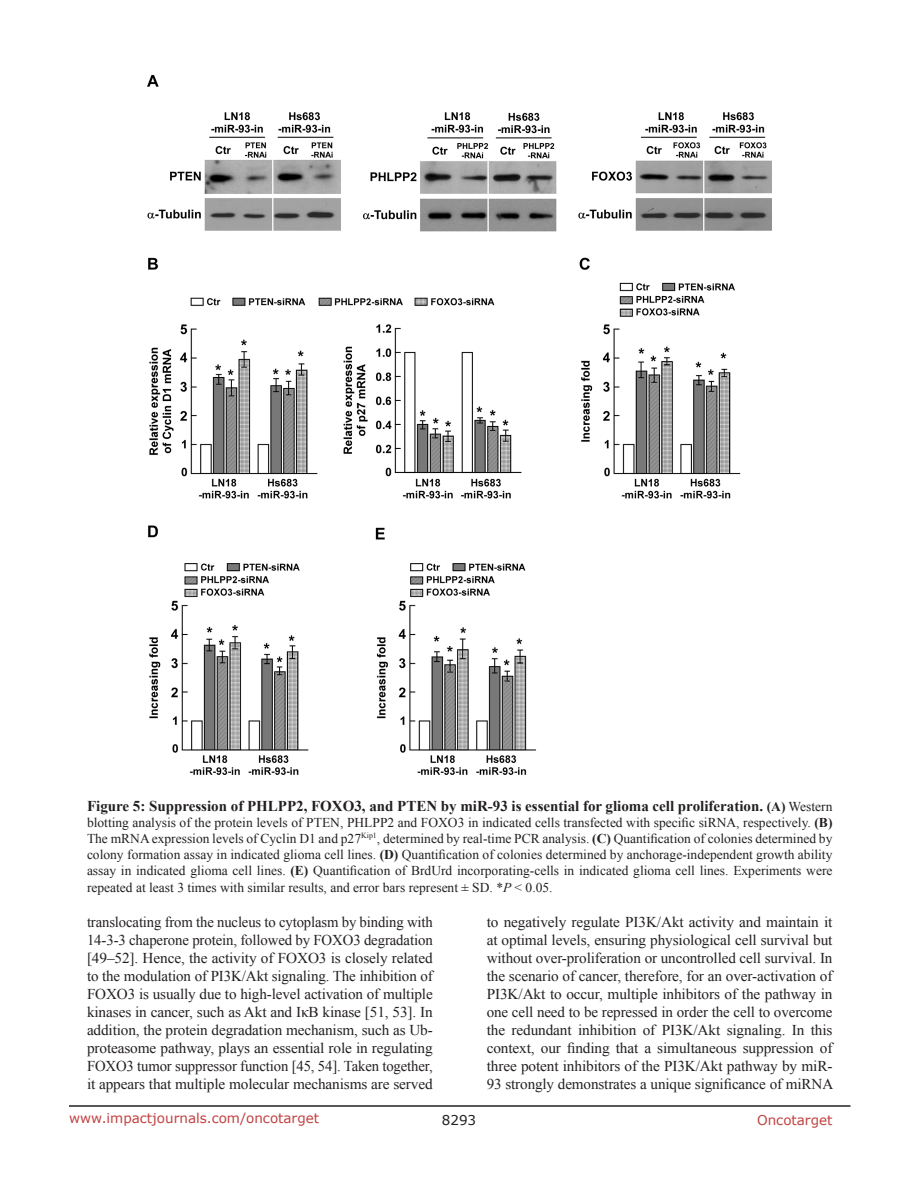
<style>
.page{position:relative;width:918px;height:1188px;background:#fff}
.page>*{position:absolute;margin:0;border:0;box-sizing:border-box;transform-origin:0 0}
.BodyText{font:15px/18px "Times New Roman";letter-spacing:-.01em;color:#231f20;text-align:justify}
.FigureText{font:700 15px "Times New Roman";color:#231f20}
.FigureText-2{font:13.5px/16.2px "Times New Roman";color:#231f20;text-align:justify}
.t1{font:13.5px "Verdana";color:#c24141}
.t2{font:13.5px "Verdana";color:#231f20}
.s1{font-size:13.5px}
.s2{font-weight:400;font-size:13.5px}
.s3{font-weight:700}
.s4{font-style:italic}
</style>
<div class="page">
<hr style="left:69px;top:1105px;width:781px;height:2px;background:#231f20">
<img style="left:148px;top:75px;width:624px;height:700px">
<p class="FigureText" style="left:87px;top:795px;width:747px">Figure 5: Suppression of PHLPP2, FOXO3, and PTEN by miR-93 is essential for glioma cell proliferation. <span class="s1">(A)</span> <span class="s2">Western</span></p>
<p class="FigureText-2" style="left:87px;top:814px;width:747px">blotting analysis of the protein levels of PTEN, PHLPP2 and FOXO3 in indicated cells transfected with specific siRNA, respectively. <span class="s3">(B)<br></span>The mRNA expression levels of Cyclin D1 and p27<sup>Kip1</sup>, determined by real-time PCR analysis. <span class="s3">(C)</span> Quantification of colonies determined by colony formation assay in indicated glioma cell lines. <span class="s3">(D)</span> Quantification of colonies determined by anchorage-independent growth ability assay in indicated glioma cell lines. <span class="s3">(E)</span> Quantification of BrdUrd incorporating-cells in indicated glioma cell lines. Experiments were repeated at least 3 times with similar results, and error bars represent ± SD. *<span class="s4">P</span> &lt; 0.05.</p>
<p class="BodyText" style="left:87px;top:913px;width:347px">translocating from the nucleus to cytoplasm by binding with 14-3-3 chaperone protein, followed by FOXO3 degradation [49–52]. Hence, the activity of FOXO3 is closely related to the modulation of PI3K/Akt signaling. The inhibition of FOXO3 is usually due to high-level activation of multiple kinases in cancer, such as Akt and IκB kinase [51, 53]. In addition, the protein degradation mechanism, such as Ub&shy;proteasome pathway, plays an essential role in regulating FOXO3 tumor suppressor function [45, 54]. Taken together, it appears that multiple molecular mechanisms are served</p>
<p class="BodyText" style="left:487px;top:913px;width:348px">to negatively regulate PI3K/Akt activity and maintain it at optimal levels, ensuring physiological cell survival but without over-proliferation or uncontrolled cell survival. In the scenario of cancer, therefore, for an over-activation of PI3K/Akt to occur, multiple inhibitors of the pathway in one cell need to be repressed in order the cell to overcome the redundant inhibition of PI3K/Akt signaling. In this context, our finding that a simultaneous suppression of three potent inhibitors of the PI3K/Akt pathway by miR-93 strongly demonstrates a unique significance of miRNA</p>
<p class="t1" style="left:69px;top:1109px;width:252px">www.impactjournals.com/oncotarget</p>
<p class="t2" style="left:442px;top:1111px;width:36px">8293</p>
<p class="t1" style="left:757px;top:1111px;width:77px">Oncotarget</p>
</div>
